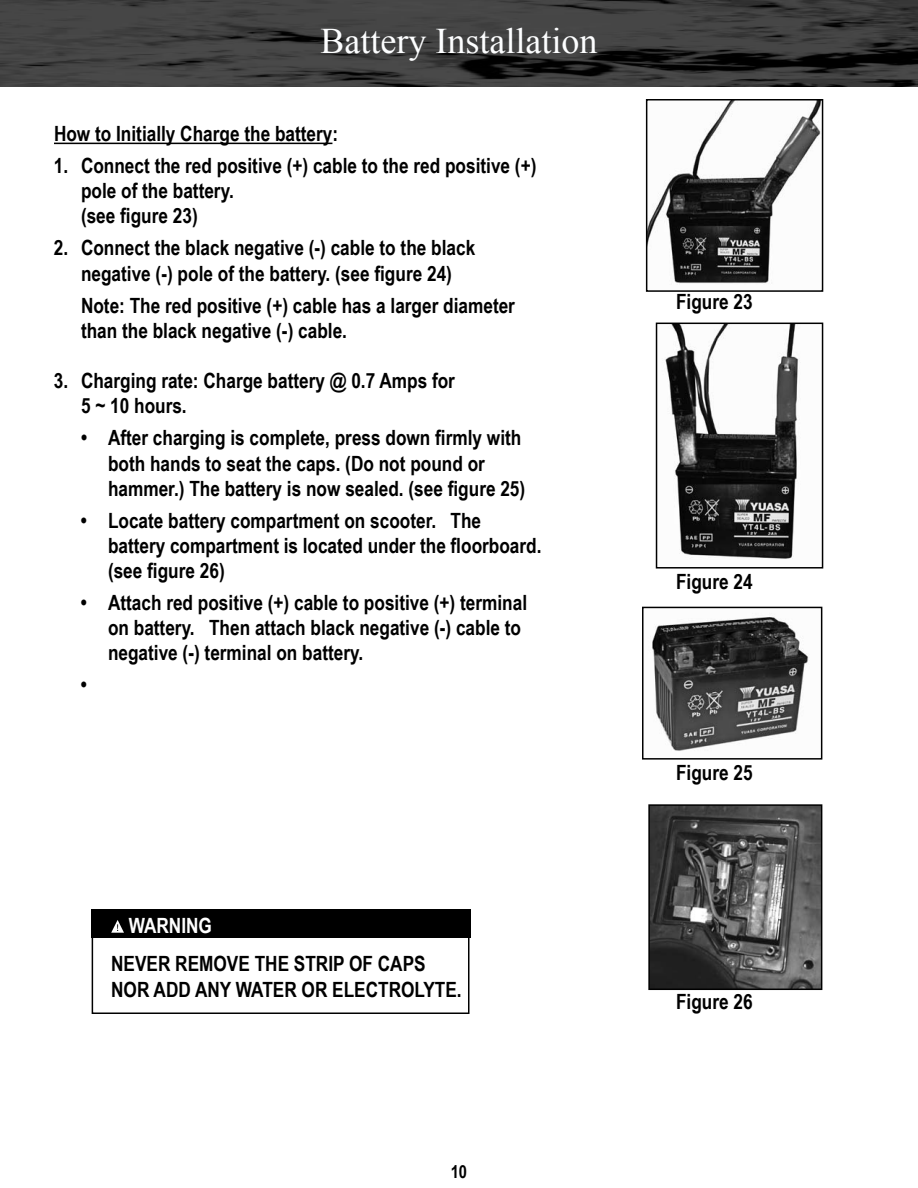
<style>
.page{position:relative;width:918px;height:1188px;background:#fff}
.page>*{position:absolute;margin:0;border:0;box-sizing:border-box;transform-origin:0 0}
.t1{font:36px "Times New Roman";color:#fdfeff}
.t2{font:700 21px/25.2px "Arial Narrow";color:#000}
.t3{font:700 21px "Arial Narrow";color:#fff}
.t4{font:700 18px "Arial Narrow";color:#000}
</style>
<div class="page">
<img style="left:0;top:0;width:918px;height:87px">
<div style="left:92px;top:909px;width:378px;height:105px;border:2px solid #000"></div>
<div style="left:92px;top:909px;width:379px;height:28px;background:#000"></div>
<svg style="left:111px;top:920px;width:13px;height:13px"></svg>
<hr style="left:54px;top:143px;width:278px;height:1px;background:#000">
<img style="left:649px;top:102px;width:171px;height:182px">
<div style="left:646px;top:99px;width:177px;height:193px;border:2px solid #000"></div>
<img style="left:665px;top:326px;width:134px;height:233px">
<div style="left:656px;top:323px;width:167px;height:246px;border:2px solid #000"></div>
<img style="left:651px;top:807px;width:168px;height:180px">
<div style="left:648px;top:804px;width:174px;height:186px;border:2px solid #000"></div>
<img style="left:652px;top:617px;width:157px;height:134px">
<div style="left:642px;top:607px;width:180px;height:153px;border:2px solid #000"></div>
<h1 class="t1" style="left:321px;top:17px;width:278px">Battery Installation</h1>
<p class="t2" style="left:54px;top:120px;width:286px">How to Initially Charge the battery:</p>
<p class="t2" style="left:81px;top:152px;width:457px;text-indent:-27px">1. Connect the red positive (+) cable to the red positive (+) pole of the battery.<br>(see figure 23)</p>
<p class="t2" style="left:54px;top:234px;width:423px;text-align:center">2. Connect the black negative (-) cable to the black negative (-) pole of the battery. (see figure 24)</p>
<p class="t2" style="left:81px;top:292px;width:436px">Note: The red positive (+) cable has a larger diameter than the black negative (-) cable.</p>
<p class="t2" style="left:81px;top:367px;width:376px;text-indent:-27px">3. Charging rate: Charge battery @ 0.7 Amps for<br>5 ~ 10 hours.</p>
<p class="t2" style="left:108px;top:424px;width:419px;text-indent:-27px">• After charging is complete, press down firmly with both hands to seat the caps. (Do not pound or hammer.) The battery is now sealed. (see figure 25)</p>
<p class="t2" style="left:108px;top:507px;width:435px;text-indent:-27px">• Locate battery compartment on scooter. The battery compartment is located under the floorboard. (see figure 26)</p>
<p class="t2" style="left:108px;top:589px;width:421px;text-indent:-27px">• Attach red positive (+) cable to positive (+) terminal on battery. Then attach black negative (-) cable to negative (-) terminal on battery.</p>
<p class="t2" style="left:81px;top:671px;width:8px">•</p>
<p class="t3" style="left:129px;top:909px;width:85px">WARNING</p>
<p class="t2" style="left:111px;top:950px;width:352px">NEVER REMOVE THE STRIP OF CAPS<br>NOR ADD ANY WATER OR ELECTROLYTE.</p>
<p class="t4" style="left:451px;top:1158px;width:18px">10</p>
<p class="t2" style="left:676px;top:288px;width:78px">Figure 23</p>
<p class="t2" style="left:676px;top:568px;width:78px">Figure 24</p>
<p class="t2" style="left:676px;top:759px;width:78px">Figure 25</p>
<p class="t2" style="left:676px;top:988px;width:78px">Figure 26</p>
</div>
